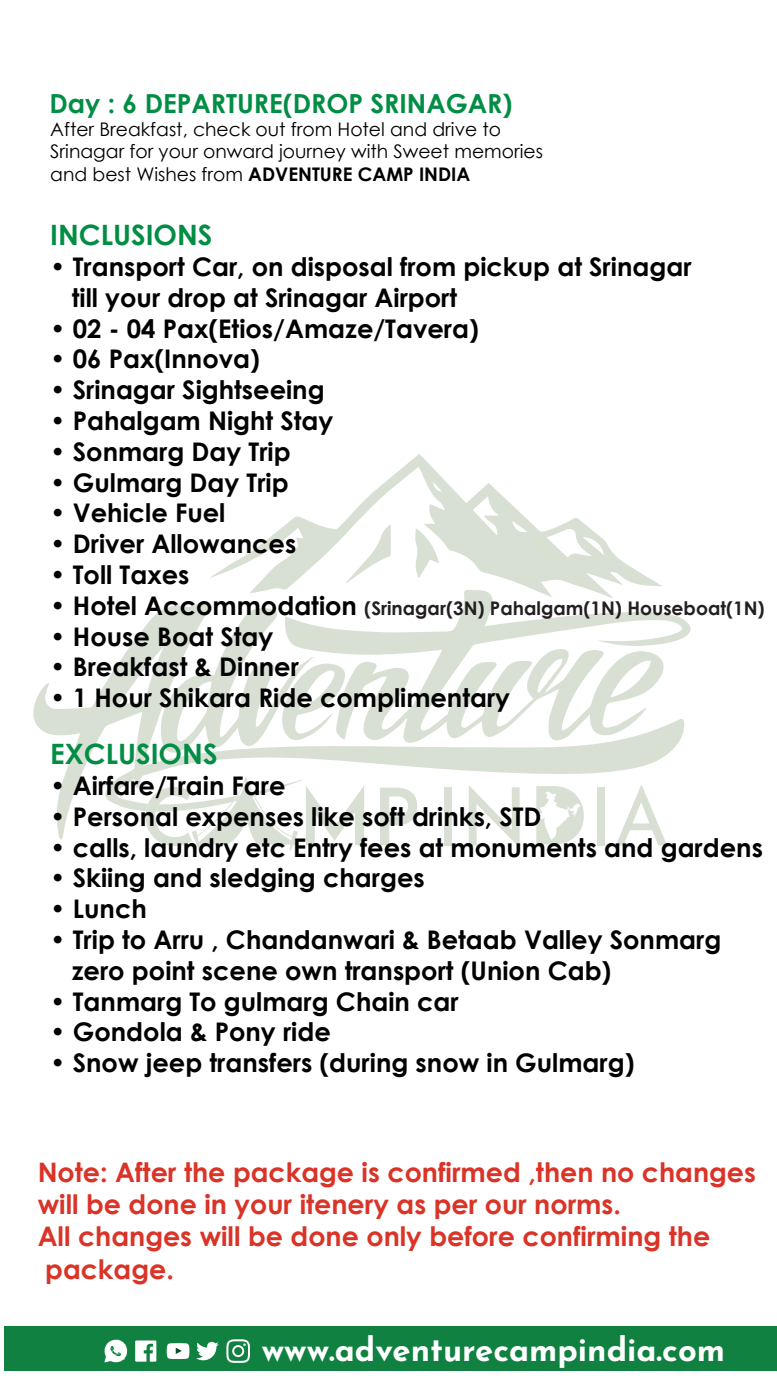
<style>
.page{position:relative;width:777px;height:1380px;background:#fff}
.page>*{position:absolute;margin:0;border:0;box-sizing:border-box;transform-origin:0 0}
.t1{font:100 32.75px "Josefin Sans";color:#fff}
.t2{font:700 28.06px "Century Gothic";color:#028d45}
.t3{font:700 26.88px/32.2px "Century Gothic";color:#da3327}
.t4{font:700 26.25px "Century Gothic";color:#028d45}
.t5{font:700 25.69px/30.8px "Century Gothic";color:#010101}
.t6{font:18.75px/22.5px "Century Gothic";color:#010101}
.t7{font:700 18.75px "Century Gothic";color:#231f20}
.s1{font-weight:700}
.s2{font-size:25.69px;color:#010101}
</style>
<div class="page">
<svg style="left:536px;top:840px;width:34px;height:4px"></svg>
<div style="left:444px;top:787px;width:8px;height:59px;background:#d8e0d4"></div>
<svg style="left:469px;top:840px;width:50px;height:7px"></svg>
<div style="left:596px;top:787px;width:8px;height:59px;background:#d8e0d4"></div>
<svg style="left:616px;top:840px;width:51px;height:6px"></svg>
<svg style="left:33px;top:602px;width:645px;height:238px"></svg>
<svg style="left:284px;top:598px;width:406px;height:145px"></svg>
<svg style="left:210px;top:454px;width:452px;height:144px"></svg>
<svg style="left:159px;top:608px;width:187px;height:145px"></svg>
<svg style="left:306px;top:786px;width:58px;height:59px"></svg>
<svg style="left:380px;top:788px;width:37px;height:57px"></svg>
<svg style="left:146px;top:777px;width:153px;height:74px"></svg>
<div style="left:4px;top:1326px;width:772px;height:45px;background:#108141"></div>
<svg style="left:104px;top:1340px;width:23px;height:22px"></svg>
<svg style="left:135px;top:1340px;width:21px;height:22px"></svg>
<svg style="left:166px;top:1343px;width:23px;height:16px"></svg>
<svg style="left:196px;top:1341px;width:22px;height:20px"></svg>
<svg style="left:226px;top:1339px;width:24px;height:24px"></svg>
<p class="t4" style="left:50px;top:83px;width:464px">Day : 6 DEPARTURE(DROP SRINAGAR)</p>
<p class="t6" style="left:50px;top:118px;width:494px">After Breakfast, check out from Hotel and drive to<br>Srinagar for your onward journey with Sweet memories and best Wishes from <span class="s1">ADVENTURE CAMP INDIA</span></p>
<p class="t2" style="left:50px;top:214px;width:164px">INCLUSIONS</p>
<p class="t5" style="left:72px;top:250px;width:621px;text-indent:-22px">• Transport Car, on disposal from pickup at Srinagar till your drop at Srinagar Airport</p>
<p class="t5" style="left:50px;top:312px;width:430px">• 02 - 04 Pax(Etios/Amaze/Tavera)</p>
<p class="t5" style="left:50px;top:343px;width:211px">• 06 Pax(Innova)</p>
<p class="t5" style="left:50px;top:373px;width:276px">• Srinagar Sightseeing</p>
<p class="t5" style="left:50px;top:404px;width:284px">• Pahalgam Night Stay</p>
<p class="t5" style="left:50px;top:435px;width:242px">• Sonmarg Day Trip</p>
<p class="t5" style="left:50px;top:466px;width:240px">• Gulmarg Day Trip</p>
<p class="t5" style="left:50px;top:497px;width:177px">• Vehicle Fuel</p>
<p class="t5" style="left:50px;top:527px;width:247px">• Driver Allowances</p>
<p class="t5" style="left:50px;top:558px;width:141px">• Toll Taxes</p>
<p class="t7" style="left:50px;top:594px;width:715px"><span class="s2">• Hotel Accommodation</span> (Srinagar(3N) Pahalgam(1N) Houseboat(1N)</p>
<p class="t5" style="left:50px;top:620px;width:224px">• House Boat Stay</p>
<p class="t5" style="left:50px;top:651px;width:250px">• Breakfast &amp; Dinner</p>
<p class="t5" style="left:50px;top:681px;width:461px">• 1 Hour Shikara Ride complimentary</p>
<p class="t2" style="left:50px;top:733px;width:169px">EXCLUSIONS</p>
<p class="t5" style="left:50px;top:769px;width:237px">• Airfare/Train Fare</p>
<p class="t5" style="left:50px;top:800px;width:492px">• Personal expenses like soft drinks, STD</p>
<p class="t5" style="left:50px;top:831px;width:714px">• calls, laundry etc Entry fees at monuments and gardens</p>
<p class="t5" style="left:50px;top:862px;width:376px">• Skiing and sledging charges</p>
<p class="t5" style="left:50px;top:892px;width:98px">• Lunch</p>
<p class="t5" style="left:72px;top:923px;width:650px;text-indent:-22px">• Trip to Arru , Chandanwari &amp; Betaab Valley Sonmarg zero point scene own transport (Union Cab)</p>
<p class="t5" style="left:50px;top:985px;width:410px">• Tanmarg To gulmarg Chain car</p>
<p class="t5" style="left:50px;top:1016px;width:282px">• Gondola &amp; Pony ride</p>
<p class="t5" style="left:50px;top:1046px;width:585px">• Snow jeep transfers (during snow in Gulmarg)</p>
<p class="t3" style="left:38px;top:1155px;width:719px">Note: After the package is confirmed ,then no changes will be done in your itenery as per our norms.<br>All changes will be done only before confirming the package.</p>
<p class="t1" style="left:262px;top:1326px;width:464px">www.adventurecampindia.com</p>
</div>
